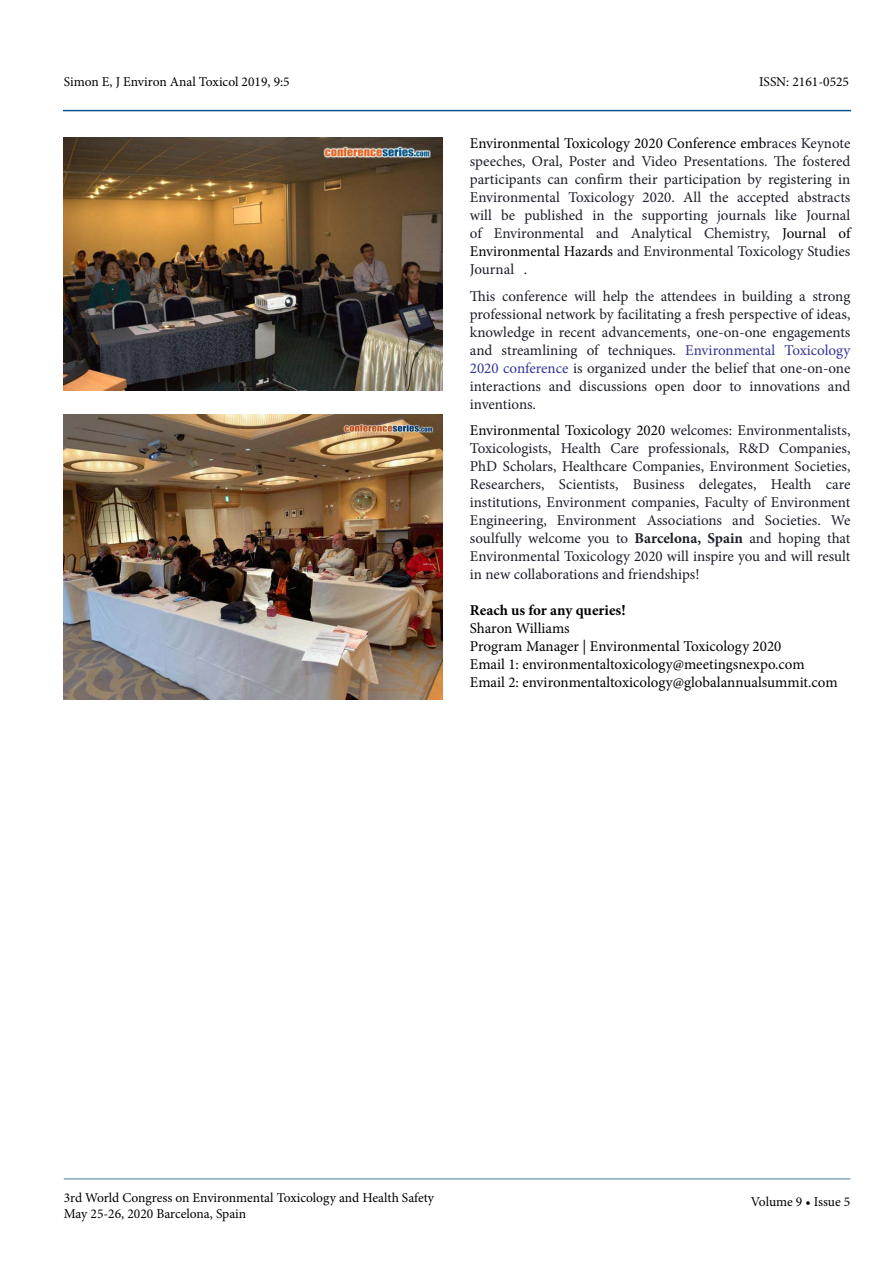
<style>
.page{position:relative;width:893px;height:1263px;background:#fff}
.page>*{position:absolute;margin:0;border:0;box-sizing:border-box;transform-origin:0 0}
.t1{font:15px/18px "Minion Pro";color:#1c1e29;text-align:justify}
.t2{font:15px/18px "Minion Pro";color:#000}
.t3{font:700 15px "Minion Pro";color:#000}
.t4{font:13.5px/16.2px "Minion Pro";color:#000}
.s1{color:#000}
.s2{color:#339}
.s3{font-weight:700}
</style>
<div class="page">
<hr style="left:64px;top:1179px;width:786px;height:1px;background:#3e7c94">
<hr style="left:63px;top:110px;width:788px;height:1px;background:#085392">
<img style="left:63px;top:137px;width:379px;height:254px">
<img style="left:63px;top:414px;width:380px;height:285px">
<p class="t4" style="left:64px;top:73px;width:227px">Simon E, J Environ Anal Toxicol 2019, 9:5</p>
<p class="t4" style="left:759px;top:73px;width:92px">ISSN: 2161-0525</p>
<p class="t1" style="left:470px;top:135px;width:382px"><span class="s1">Environmental Toxicology 2020 Conference emb</span>races Keynote speeches, Oral, Poster and Video Presentations. The fostered participants can confirm their participation by registering in Environmental Toxicology 2020. All the accepted abstracts will be published in the supporting journals like Journal of Environmental and Analytical Chemistry, <span class="s1">Journal of Environmental Hazards</span> and Environmental Toxicology Studies Journal .</p>
<p class="t1" style="left:470px;top:287px;width:382px">This conference will help the attendees in building a strong professional network by facilitating a fresh perspective of ideas, knowledge in recent advancements, one-on-one engagements and streamlining of techniques. <span class="s2">Environmental Toxicology 2020 conference</span> is organized under the belief that one-on-one interactions and discussions open door to innovations and inventions.</p>
<p class="t1" style="left:470px;top:422px;width:382px"><span class="s1">Environmental Toxicology 2020</span> welcomes: Environmentalists, Toxicologists, Health Care professionals, R&amp;D Companies, PhD Scholars, Healthcare Companies, Environment Societies, Researchers, Scientists, Business delegates, Health care institutions, Environment companies, Faculty of Environment Engineering, Environment Associations and Societies. We soulfully welcome you to <span class="s3">Barcelona, Spain</span> and hoping that Environmental Toxicology 2020 will inspire you and will result in new collaborations and friendships!</p>
<p class="t3" style="left:470px;top:599px;width:157px">Reach us for any queries!</p>
<p class="t2" style="left:470px;top:619px;width:369px">Sharon Williams<br>Program Manager | Environmental Toxicology 2020<br>Email 1: environmentaltoxicology@meetingsnexpo.com Email 2: environmentaltoxicology@globalannualsummit.com</p>
<p class="t4" style="left:64px;top:1189px;width:372px">3rd World Congress on Environmental Toxicology and Health Safety<br>May 25-26, 2020 Barcelona, Spain</p>
<p class="t4" style="left:751px;top:1193px;width:101px">Volume 9 • Issue 5</p>
</div>
